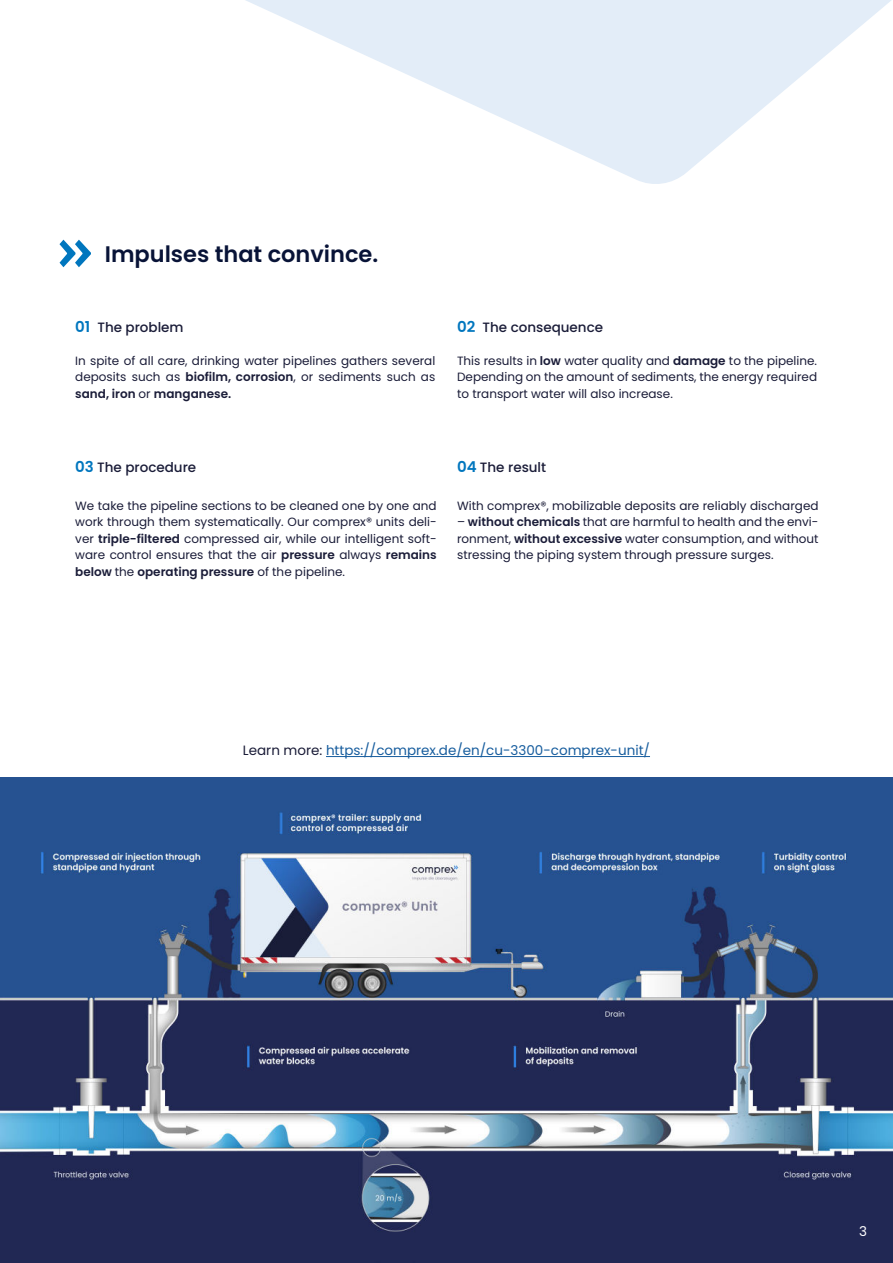
<style>
.page{position:relative;width:893px;height:1263px;background:#fff}
.page>*{position:absolute;margin:0;border:0;box-sizing:border-box;transform-origin:0 0}
.t1{font:600 22.5px "Poppins";color:#081337}
.t2{font:500 13.5px "Poppins";color:#1a1c38}
.t3{font:13.5px "Poppins";color:#175d9e}
.t4{font:13.5px "Poppins";color:#fff}
.t5{font:12px/16.5px "Poppins";color:#1a1c38;text-align:justify}
.s1{font-weight:600;font-size:15px;color:#0076be}
.s2{font-weight:600}
.s3{color:#1a1c38}
</style>
<div class="page">
<img style="left:0;top:777px;width:893px;height:485px">
<svg style="left:245px;top:0;width:647px;height:184px;fill:#e3edf8"></svg>
<svg style="left:59px;top:240px;width:32px;height:27px"></svg>
<hr style="left:326px;top:756px;width:324px;height:1px;background:#175d9e">
<h1 class="t1" style="left:105px;top:244px;width:275px">Impulses that convince.</h1>
<p class="t2" style="left:75px;top:321px;width:110px"><span class="s1">01</span> The problem</p>
<p class="t5" style="left:75px;top:352px;width:362px">In spite of all care, drinking water pipelines gathers several deposits such as <span class="s2">biofilm, corrosion</span>, or sediments such as <span class="s2">sand, iron</span> or <span class="s2">manganese.</span></p>
<p class="t2" style="left:457px;top:321px;width:147px"><span class="s1">02</span> The consequence</p>
<p class="t5" style="left:457px;top:352px;width:362px">This results in <span class="s2">low</span> water quality and <span class="s2">damage</span> to the pipeline.<br>Depending on the amount of sediments, the energy required to transport water will also increase.</p>
<p class="t2" style="left:75px;top:462px;width:122px"><span class="s1">03</span> The procedure</p>
<p class="t5" style="left:75px;top:497px;width:363px">We take the pipeline sections to be cleaned one by one and work through them systematically. Our comprex® units deli&shy;ver <span class="s2">triple-filtered</span> compressed air, while our intelligent soft&shy;ware control ensures that the air <span class="s2">pressure</span> always <span class="s2">remains below</span> the <span class="s2">operating pressure</span> of the pipeline.</p>
<p class="t2" style="left:457px;top:462px;width:91px"><span class="s1">04</span> The result</p>
<p class="t5" style="left:457px;top:497px;width:363px">With comprex®, mobilizable deposits are reliably discharged</p>
<p class="t5" style="left:457px;top:514px;width:363px">– <span class="s2">without chemicals</span> that are harmful to health and the envi&shy;ronment, <span class="s2">without excessive</span> water consumption, and without stressing the piping system through pressure surges.</p>
<p class="t3" style="left:243px;top:742px;width:409px"><span class="s3">Learn more:</span> https://comprex.de/en/cu-3300-comprex-unit/</p>
<p class="t4" style="left:859px;top:1223px;width:9px">3</p>
</div>
